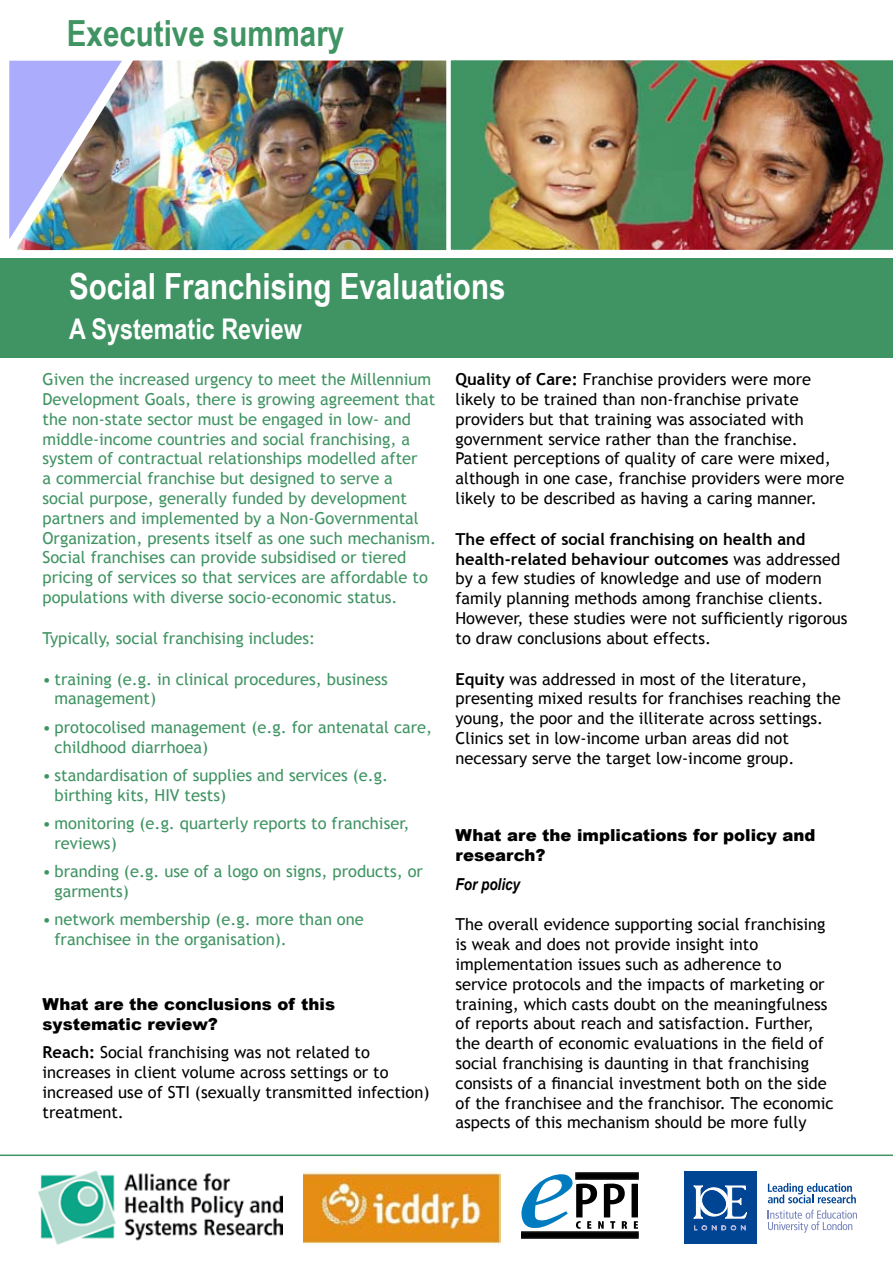
<style>
.page{position:relative;width:893px;height:1263px;background:#fff}
.page>*{position:absolute;margin:0;border:0;box-sizing:border-box;transform-origin:0 0}
.t1{font:700 36px "Arial Narrow";color:#fff}
.t2{font:700 36px "Arial Narrow";color:#409463}
.t3{font:700 28.5px "Arial Narrow";color:#fff}
.t4{font:16.5px/19.8px "Trebuchet MS";color:#000}
.t5{font:16.5px/19.8px "Trebuchet MS";color:#409463}
.t6{font:900 16.5px/19.8px "Arial";color:#000}
.t7{font:italic 700 16.5px "Arial Narrow";color:#000}
.s1{font-weight:700}
</style>
<div class="page">
<div style="left:0;top:258px;width:893px;height:99px;background:#409463"></div>
<hr style="left:0;top:1154px;width:893px;height:2px;background:#409463">
<img style="left:140px;top:61px;width:306px;height:189px">
<div style="left:13px;top:56px;width:439px;height:199px;border:4px solid #fff"></div>
<img style="left:9px;top:56px;width:131px;height:199px">
<img style="left:446px;top:56px;width:447px;height:198px">
<img style="left:38px;top:1170px;width:245px;height:75px">
<svg style="left:522px;top:1173px;width:117px;height:66px"></svg>
<img style="left:522px;top:1232px;width:116px;height:6px">
<svg style="left:522px;top:1173px;width:116px;height:56px"></svg>
<div style="left:684px;top:1172px;width:72px;height:72px;background:#004494"></div>
<svg style="left:694px;top:1225px;width:52px;height:5px"></svg>
<svg style="left:694px;top:1185px;width:53px;height:34px"></svg>
<svg style="left:768px;top:1183px;width:88px;height:20px"></svg>
<svg style="left:768px;top:1210px;width:89px;height:23px"></svg>
<img style="left:303px;top:1169px;width:197px;height:76px">
<h1 class="t2" style="left:67px;top:6px;width:279px">Executive summary</h1>
<h1 class="t1" style="left:69px;top:259px;width:438px">Social Franchising Evaluations</h1>
<h2 class="t3" style="left:69px;top:308px;width:234px">A Systematic Review</h2>
<p class="t5" style="left:43px;top:370px;width:395px">Given the increased urgency to meet the Millennium Development Goals, there is growing agreement that the non-state sector must be engaged in low- and middle-income countries and social franchising, a system of contractual relationships modelled after<br>a commercial franchise but designed to serve a social purpose, generally funded by development partners and implemented by a Non-Governmental Organization, presents itself as one such mechanism.<br>Social franchises can provide subsidised or tiered pricing of services so that services are affordable to populations with diverse socio-economic status.</p>
<p class="t5" style="left:43px;top:628px;width:274px">Typically, social franchising includes:</p>
<p class="t5" style="left:55px;top:669px;width:335px;text-indent:-12px">• training (e.g. in clinical procedures, business management)</p>
<p class="t5" style="left:55px;top:717px;width:379px;text-indent:-12px">• protocolised management (e.g. for antenatal care, childhood diarrhoea)</p>
<p class="t5" style="left:55px;top:765px;width:335px;text-indent:-12px">• standardisation of supplies and services (e.g. birthing kits, HIV tests)</p>
<p class="t5" style="left:55px;top:813px;width:357px;text-indent:-12px">• monitoring (e.g. quarterly reports to franchiser, reviews)</p>
<p class="t5" style="left:55px;top:861px;width:370px;text-indent:-12px">• branding (e.g. use of a logo on signs, products, or garments)</p>
<p class="t5" style="left:55px;top:909px;width:311px;text-indent:-12px">• network membership (e.g. more than one franchisee in the organisation).</p>
<p class="t6" style="left:43px;top:994px;width:294px">What are the conclusions of this systematic review?</p>
<p class="t4" style="left:43px;top:1042px;width:389px"><span class="s1">Reach:</span> Social franchising was not related to increases in client volume across settings or to increased use of STI (sexually transmitted infection) treatment.</p>
<p class="t4" style="left:455px;top:370px;width:391px"><span class="s1">Quality of Care:</span> Franchise providers were more likely to be trained than non-franchise private providers but that training was associated with government service rather than the franchise.<br>Patient perceptions of quality of care were mixed, although in one case, franchise providers were more likely to be described as having a caring manner.</p>
<p class="t4" style="left:455px;top:529px;width:394px"><span class="s1">The effect of social franchising on health and health-related behaviour outcomes</span> was addressed by a few studies of knowledge and use of modern family planning methods among franchise clients.<br>However, these studies were not sufficiently rigorous to draw conclusions about effects.</p>
<p class="t4" style="left:455px;top:669px;width:387px"><span class="s1">Equity</span> was addressed in most of the literature, presenting mixed results for franchises reaching the young, the poor and the illiterate across settings.<br>Clinics set in low-income urban areas did not necessary serve the target low-income group.</p>
<p class="t6" style="left:455px;top:825px;width:361px">What are the implications for policy and research?</p>
<p class="t7" style="left:455px;top:871px;width:66px">For policy</p>
<p class="t4" style="left:455px;top:915px;width:380px">The overall evidence supporting social franchising is weak and does not provide insight into implementation issues such as adherence to service protocols and the impacts of marketing or training, which casts doubt on the meaningfulness of reports about reach and satisfaction. Further, the dearth of economic evaluations in the field of social franchising is daunting in that franchising consists of a financial investment both on the side of the franchisee and the franchisor. The economic aspects of this mechanism should be more fully</p>
</div>
